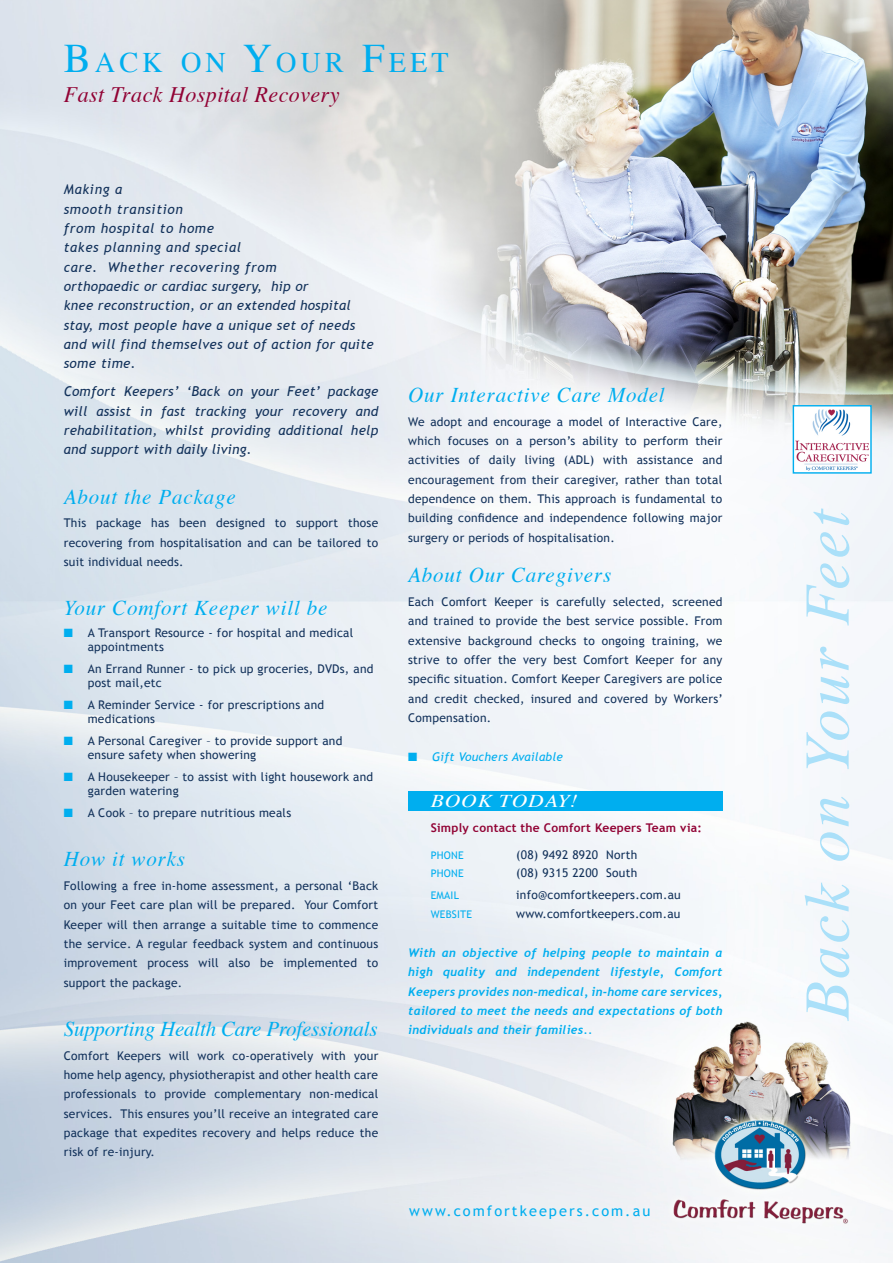
<style>
.page{position:relative;width:893px;height:1263px;background:#fff}
.page>*{position:absolute;margin:0;border:0;box-sizing:border-box;transform-origin:0 0}
.t1{font:italic 64.5px "Times";letter-spacing:.04em;color:#aae0f9}
.t2{font:28.35px "Times";letter-spacing:.145em;color:#00aeef}
.t3{font:italic 22.05px "Times";letter-spacing:.02em;color:#910234}
.t4{font:italic 21px "Times";letter-spacing:.04em;color:#00aeef}
.t5{font:italic 21px "Times";letter-spacing:-.01em;color:#00aeef}
.t6{font:italic 18px "Times";letter-spacing:.04em;color:#fff;scale:1.2 1}
.t7{font:14.55px "Trebuchet MS";letter-spacing:.14em;color:#00aeef}
.t8{font:italic 13.5px/19.4px "Trebuchet MS";letter-spacing:.03em;color:#13325b}
.t9{font:12px/19.4px "Trebuchet MS";letter-spacing:.02em;color:#13325b;text-align:justify}
.t10{font:italic 700 12px/19.4px "Trebuchet";letter-spacing:.02em;color:#00aeef;text-align:justify}
.t11{font:700 12px "Trebuchet MS";letter-spacing:.02em;color:#910234}
.t12{font:italic 12px "Trebuchet MS";letter-spacing:.02em;color:#00aeef}
.t13{font:10.5px "Trebuchet MS";letter-spacing:.02em;color:#00aeef}
.s1{font-size:40.5px}
.s2{color:#00aeef}
</style>
<div class="page">
<img style="left:0;top:0;width:893px;height:1263px">
<div style="left:408px;top:791px;width:315px;height:19px;background:#00aeef"></div>
<div style="left:793px;top:406px;width:78px;height:67px;background:#fff"></div>
<img style="left:796px;top:409px;width:72px;height:61px">
<div style="left:793px;top:405px;width:79px;height:69px;border:1px solid #00aeef"></div>
<p class="t2" style="left:64px;top:44px;width:387px"><span class="s1">B</span>ACK ON <span class="s1">Y</span>OUR <span class="s1">F</span>EET</p>
<p class="t3" style="left:64px;top:80px;width:277px">Fast Track Hospital Recovery</p>
<p class="t8" style="left:64px;top:180px;width:312px">Making a<br>smooth transition<br>from hospital to home<br>takes planning and special<br>care. Whether recovering from<br>orthopaedic or cardiac surgery, hip or<br>knee reconstruction, or an extended hospital stay, most people have a unique set of needs and will find themselves out of action for quite some time.</p>
<p class="t8" style="left:64px;top:382px;width:316px;text-align:justify">Comfort Keepers’ ‘Back on your Feet’ package will assist in fast tracking your recovery and rehabilitation, whilst providing additional help and support with daily living.</p>
<p class="t4" style="left:64px;top:483px;width:174px">About the Package</p>
<p class="t9" style="left:64px;top:513px;width:316px">This package has been designed to support those recovering from hospitalisation and can be tailored to suit individual needs.</p>
<p class="t4" style="left:64px;top:595px;width:265px">Your Comfort Keeper will be</p>
<p class="t9" style="left:88px;top:626px;width:267px;line-height:13.5px;text-indent:-24px"><span class="s2">■</span> A Transport Resource - for hospital and medical appointments</p>
<p class="t9" style="left:88px;top:662px;width:287px;line-height:13.5px;text-indent:-24px"><span class="s2">■</span> An Errand Runner - to pick up groceries, DVDs, and post mail,etc</p>
<p class="t9" style="left:88px;top:698px;width:238px;line-height:13.5px;text-indent:-24px"><span class="s2">■</span> A Reminder Service - for prescriptions and medications</p>
<p class="t9" style="left:88px;top:734px;width:256px;line-height:13.5px;text-indent:-24px"><span class="s2">■</span> A Personal Caregiver – to provide support and ensure safety when showering</p>
<p class="t9" style="left:88px;top:770px;width:287px;line-height:13.5px;text-indent:-24px"><span class="s2">■</span> A Housekeeper – to assist with light housework and garden watering</p>
<p class="t9" style="left:64px;top:803px;width:229px"><span class="s2">■</span> A Cook – to prepare nutritious meals</p>
<p class="t4" style="left:64px;top:846px;width:123px">How it works</p>
<p class="t9" style="left:64px;top:876px;width:316px">Following a free in-home assessment, a personal ‘Back on your Feet care plan will be prepared. Your Comfort Keeper will then arrange a suitable time to commence the service. A regular feedback system and continuous improvement process will also be implemented to support the package.</p>
<p class="t5" style="left:64px;top:1016px;width:315px">Supporting Health Care Professionals</p>
<p class="t9" style="left:64px;top:1046px;width:316px">Comfort Keepers will work co-operatively with your home help agency, physiotherapist and other health care professionals to provide complementary non-medical services. This ensures you’ll receive an integrated care package that expedites recovery and helps reduce the risk of re-injury.</p>
<p class="t4" style="left:408px;top:382px;width:258px">Our Interactive Care Model</p>
<p class="t9" style="left:408px;top:412px;width:316px">We adopt and encourage a model of Interactive Care, which focuses on a person’s ability to perform their activities of daily living (ADL) with assistance and encouragement from their caregiver, rather than total dependence on them. This approach is fundamental to building confidence and independence following major surgery or periods of hospitalisation.</p>
<p class="t4" style="left:408px;top:562px;width:205px">About Our Caregivers</p>
<p class="t9" style="left:408px;top:592px;width:316px">Each Comfort Keeper is carefully selected, screened and trained to provide the best service possible. From extensive background checks to ongoing training, we strive to offer the very best Comfort Keeper for any specific situation. Comfort Keeper Caregivers are police and credit checked, insured and covered by Workers’ Compensation.</p>
<p class="t12" style="left:408px;top:749px;width:156px">■ Gift Vouchers Available</p>
<p class="t6" style="left:431px;top:790px;width:124px">BOOK TODAY!</p>
<p class="t11" style="left:431px;top:820px;width:273px">Simply contact the Comfort Keepers Team via:</p>
<p class="t13" style="left:431px;top:849px;width:34px">PHONE</p>
<p class="t9" style="left:516px;top:845px;width:123px">(08) 9492 8920 North</p>
<p class="t13" style="left:431px;top:867px;width:34px">PHONE</p>
<p class="t9" style="left:516px;top:863px;width:123px">(08) 9315 2200 South</p>
<p class="t13" style="left:431px;top:889px;width:30px">EMAIL</p>
<p class="t9" style="left:516px;top:885px;width:166px">info@comfortkeepers.com.au</p>
<p class="t13" style="left:431px;top:908px;width:43px">WEBSITE</p>
<p class="t9" style="left:516px;top:904px;width:166px">www.comfortkeepers.com.au</p>
<p class="t10" style="left:408px;top:943px;width:316px">With an objective of helping people to maintain a high quality and independent lifestyle, Comfort Keepers provides non-medical, in-home care services, tailored to meet the needs and expectations of both individuals and their families..</p>
<p class="t7" style="left:409px;top:1202px;width:243px">www.comfortkeepers.com.au</p>
<p class="t1" style="left:787px;top:1020px;width:513px;rotate:-90deg">Back on Your Feet</p>
</div>
